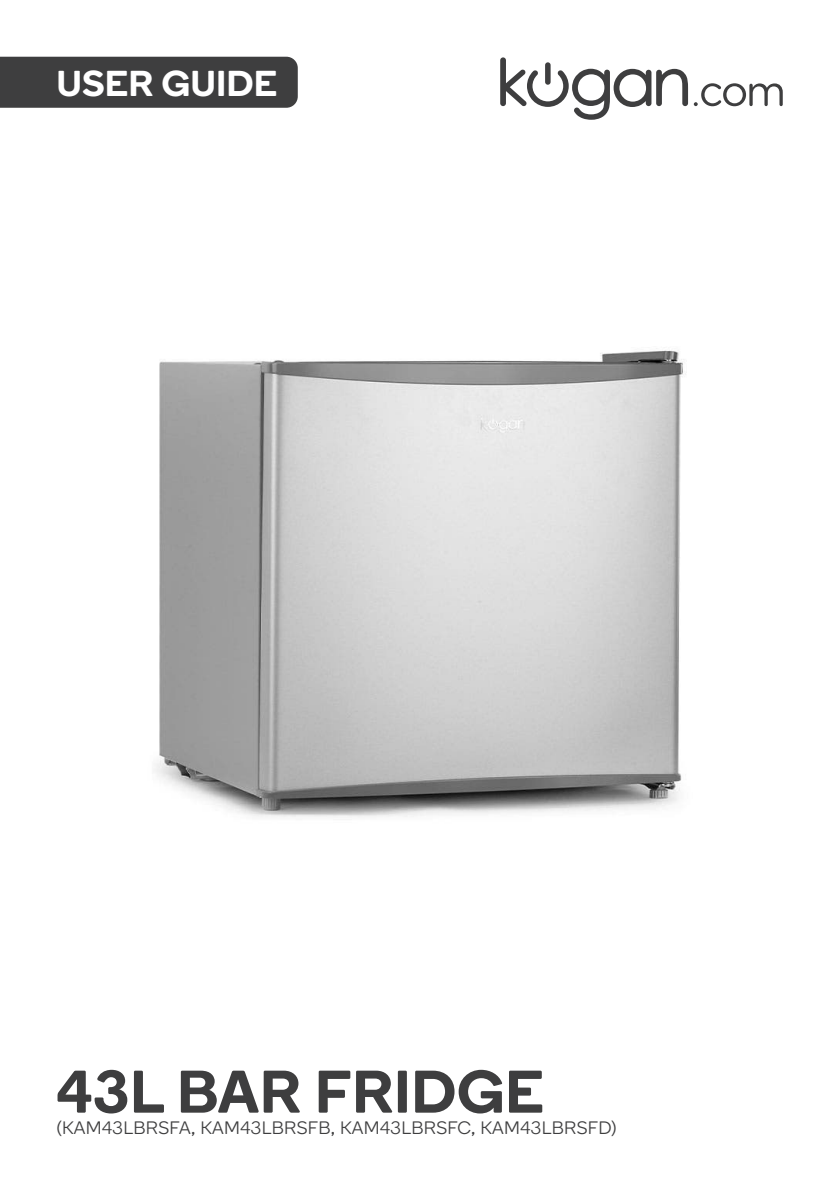
<style>
.page{position:relative;width:840px;height:1191px;background:#fff}
.page>*{position:absolute;margin:0;border:0;box-sizing:border-box;transform-origin:0 0}
.Model_Name__QSG{font:600 60px "Boing";letter-spacing:.02em;color:#3e3e3f}
.t1{font:600 36px "Boing";letter-spacing:.02em;color:#fff}
.Model_Name__QSG-2{font:300 18px "Boing";letter-spacing:.02em;color:#3e3e3f}
</style>
<div class="page">
<svg style="left:693px;top:83px;width:89px;height:23px"></svg>
<svg style="left:500px;top:57px;width:187px;height:63px"></svg>
<div style="left:0;top:57px;width:297px;height:51px;background:#3e3e3f"></div>
<img style="left:154px;top:348px;width:533px;height:469px">
<h2 class="t1" style="left:57px;top:58px;width:221px">USER GUIDE</h2>
<p class="Model_Name__QSG" style="left:57px;top:1050px;width:488px">43L BAR FRIDGE</p>
<p class="Model_Name__QSG-2" style="left:57px;top:1116px;width:561px">(KAM43LBRSFA, KAM43LBRSFB, KAM43LBRSFC, KAM43LBRSFD)</p>
</div>
